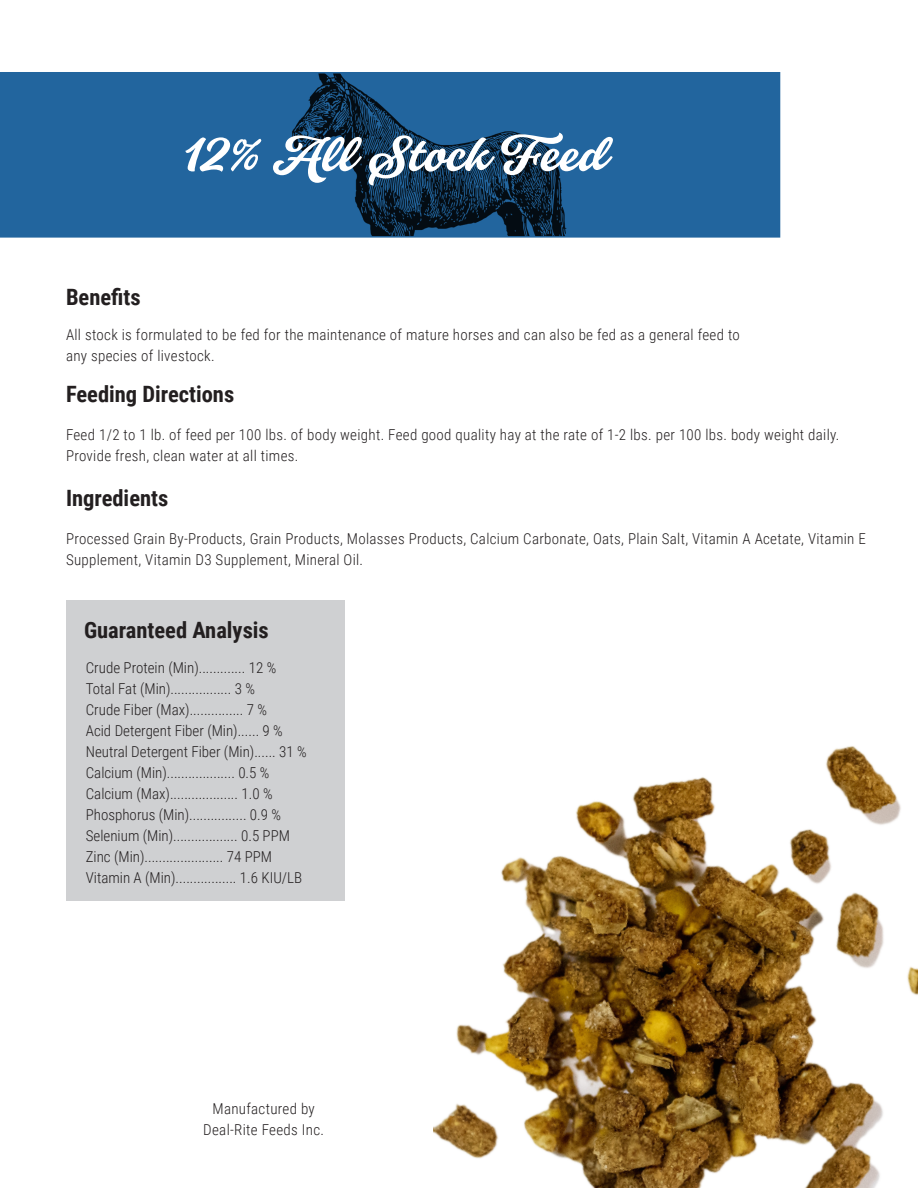
<style>
.page{position:relative;width:918px;height:1188px;background:#fff}
.page>*{position:absolute;margin:0;border:0;box-sizing:border-box;transform-origin:0 0}
.t1{font:52.5px "Monteria";color:#fff}
.t2{font:700 22.5px "Roboto Condensed";color:#231f20}
.t3{font:300 15px/21px "Roboto Condensed";letter-spacing:.02em;color:#231f20}
.t4{font:300 15px "Roboto Condensed";color:#231f20}
</style>
<div class="page">
<div style="left:1px;top:73px;width:779px;height:164px;background:#22659e"></div>
<img style="left:292px;top:75px;width:275px;height:160px">
<div style="left:0;top:72px;width:780px;height:166px;border:2px solid #22659e"></div>
<img style="left:434px;top:746px;width:484px;height:442px">
<div style="left:66px;top:600px;width:279px;height:301px;background:#cfd0d2"></div>
<p class="t2" style="left:66px;top:281px;width:76px">Benefits</p>
<p class="t1" style="left:180px;top:119px;width:428px">12% All Stock Feed</p>
<p class="t3" style="left:66px;top:324px;width:675px">All stock is formulated to be fed for the maintenance of mature horses and can also be fed as a general feed to any species of livestock.</p>
<p class="t2" style="left:66px;top:379px;width:170px">Feeding Directions</p>
<p class="t3" style="left:66px;top:423px;width:775px">Feed 1/2 to 1 lb. of feed per 100 lbs. of body weight. Feed good quality hay at the rate of 1-2 lbs. per 100 lbs. body weight daily.<br>Provide fresh, clean water at all times.</p>
<p class="t2" style="left:66px;top:482px;width:104px">Ingredients</p>
<p class="t3" style="left:66px;top:528px;width:801px">Processed Grain By-Products, Grain Products, Molasses Products, Calcium Carbonate, Oats, Plain Salt, Vitamin A Acetate, Vitamin E<br>Supplement, Vitamin D3 Supplement, Mineral Oil.</p>
<p class="t2" style="left:84px;top:614px;width:186px">Guaranteed Analysis</p>
<p class="t4" style="left:86px;top:657px;width:192px">Crude Protein (Min)............. 12 %</p>
<p class="t4" style="left:86px;top:678px;width:171px">Total Fat (Min)................. 3 %</p>
<p class="t4" style="left:86px;top:699px;width:183px">Crude Fiber (Max)............... 7 %</p>
<p class="t4" style="left:86px;top:720px;width:199px">Acid Detergent Fiber (Min)...... 9 %</p>
<p class="t4" style="left:86px;top:741px;width:223px">Neutral Detergent Fiber (Min)...... 31 %</p>
<p class="t4" style="left:86px;top:762px;width:185px">Calcium (Min)................... 0.5 %</p>
<p class="t4" style="left:86px;top:783px;width:188px">Calcium (Max)................... 1.0 %</p>
<p class="t4" style="left:86px;top:804px;width:197px">Phosphorus (Min)................ 0.9 %</p>
<p class="t4" style="left:86px;top:825px;width:206px">Selenium (Min).................. 0.5 PPM</p>
<p class="t4" style="left:86px;top:846px;width:188px">Zinc (Min)...................... 74 PPM</p>
<p class="t4" style="left:86px;top:867px;width:218px">Vitamin A (Min)................. 1.6 KIU/LB</p>
<p class="t3" style="left:213px;top:1097px;width:104px">Manufactured by</p>
<p class="t3" style="left:203px;top:1118px;width:122px">Deal-Rite Feeds Inc.</p>
</div>
